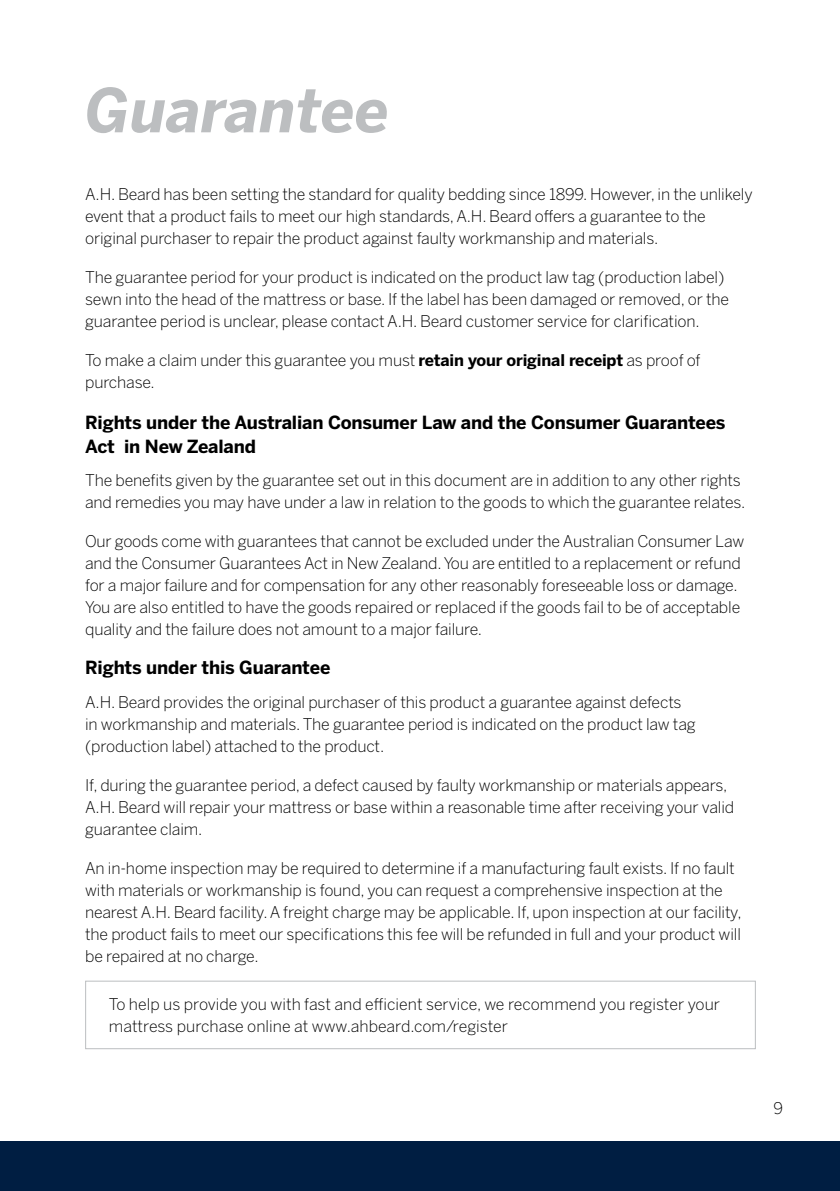
<style>
.page{position:relative;width:840px;height:1191px;background:#fff}
.page>*{position:absolute;margin:0;border:0;box-sizing:border-box;transform-origin:0 0}
.t1{font:italic 700 60px "Benton Sans";color:#bcbec0}
.t2{font:700 18px/24px "Benton Sans";letter-spacing:-.01em;color:#000}
.t3{font:300 16px/22px "Benton Sans";letter-spacing:-.01em;color:#000}
.s1{font-weight:700}
</style>
<div class="page">
<div style="left:0;top:1141px;width:839px;height:50px;background:#001e42"></div>
<div style="left:85px;top:980px;width:670px;height:69px;border:1px solid #bcbec0"></div>
<h1 class="t1" style="left:85px;top:75px;width:306px">Guarantee</h1>
<p class="t3" style="left:85px;top:183px;width:668px">A.H. Beard has been setting the standard for quality bedding since 1899. However, in the unlikely event that a product fails to meet our high standards, A.H. Beard offers a guarantee to the original purchaser to repair the product against faulty workmanship and materials.</p>
<p class="t3" style="left:85px;top:266px;width:645px">The guarantee period for your product is indicated on the product law tag (production label) sewn into the head of the mattress or base. If the label has been damaged or removed, or the guarantee period is unclear, please contact A.H. Beard customer service for clarification.</p>
<p class="t3" style="left:85px;top:349px;width:616px">To make a claim under this guarantee you must <span class="s1">retain your original receipt</span> as proof of purchase.</p>
<p class="t2" style="left:85px;top:410px;width:641px">Rights under the Australian Consumer Law and the Consumer Guarantees<br>Act in New Zealand</p>
<p class="t3" style="left:85px;top:469px;width:661px">The benefits given by the guarantee set out in this document are in addition to any other rights and remedies you may have under a law in relation to the goods to which the guarantee relates.</p>
<p class="t3" style="left:85px;top:530px;width:660px">Our goods come with guarantees that cannot be excluded under the Australian Consumer Law and the Consumer Guarantees Act in New Zealand. You are entitled to a replacement or refund for a major failure and for compensation for any other reasonably foreseeable loss or damage.<br>You are also entitled to have the goods repaired or replaced if the goods fail to be of acceptable quality and the failure does not amount to a major failure.</p>
<p class="t2" style="left:85px;top:655px;width:247px">Rights under this Guarantee</p>
<p class="t3" style="left:85px;top:690px;width:611px">A.H. Beard provides the original purchaser of this product a guarantee against defects in workmanship and materials. The guarantee period is indicated on the product law tag (production label) attached to the product.</p>
<p class="t3" style="left:85px;top:773px;width:650px">If, during the guarantee period, a defect caused by faulty workmanship or materials appears,<br>A.H. Beard will repair your mattress or base within a reasonable time after receiving your valid guarantee claim.</p>
<p class="t3" style="left:85px;top:856px;width:657px">An in-home inspection may be required to determine if a manufacturing fault exists. If no fault with materials or workmanship is found, you can request a comprehensive inspection at the nearest A.H. Beard facility. A freight charge may be applicable. If, upon inspection at our facility, the product fails to meet our specifications this fee will be refunded in full and your product will be repaired at no charge.</p>
<p class="t3" style="left:109px;top:993px;width:612px">To help us provide you with fast and efficient service, we recommend you register your mattress purchase online at www.ahbeard.com/register</p>
<p class="t3" style="left:773px;top:1097px;width:11px">9</p>
</div>
